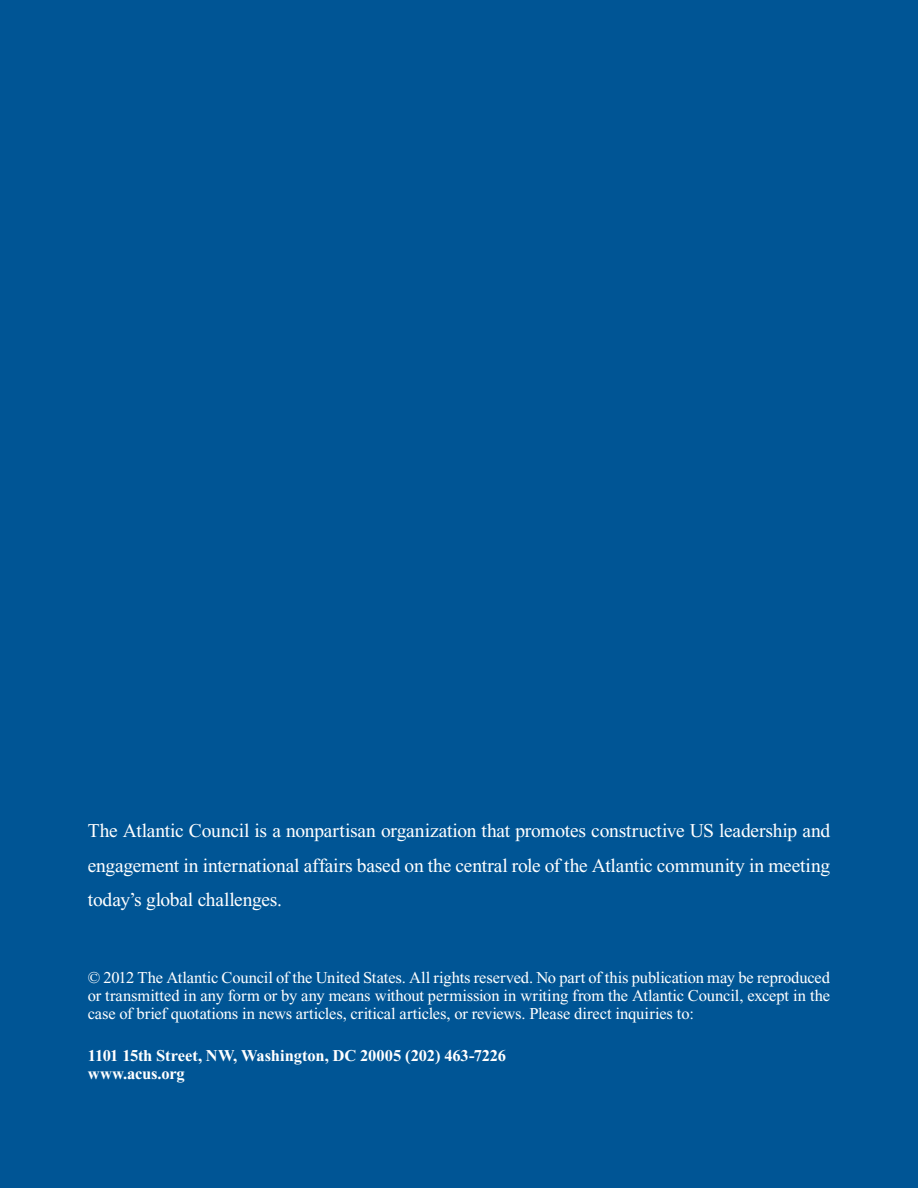
<style>
.page{position:relative;width:918px;height:1188px;background:#005595}
.page>*{position:absolute;margin:0;border:0;box-sizing:border-box;transform-origin:0 0}
.t1{font:19.5px/34.5px "Times";letter-spacing:-.01em;color:#fff;text-align:justify}
.t2{font:16.5px/18px "Times";letter-spacing:-.005em;color:#fff;text-align:justify}
.t3{font:700 16.5px/18px "Times";letter-spacing:-.01em;color:#fff}
</style>
<div class="page">
<p class="t1" style="left:88px;top:814px;width:744px">The Atlantic Council is a nonpartisan organization that promotes constructive US leadership and engagement in international affairs based on the central role of the Atlantic community in meeting today’s global challenges.</p>
<p class="t2" style="left:88px;top:968px;width:744px">© 2012 The Atlantic Council of the United States. All rights reserved. No part of this publication may be reproduced or transmitted in any form or by any means without permission in writing from the Atlantic Council, except in the case of brief quotations in news articles, critical articles, or reviews. Please direct inquiries to:</p>
<p class="t3" style="left:88px;top:1046px;width:420px">1101 15th Street, NW, Washington, DC 20005 (202) 463-7226 www.acus.org</p>
</div>
